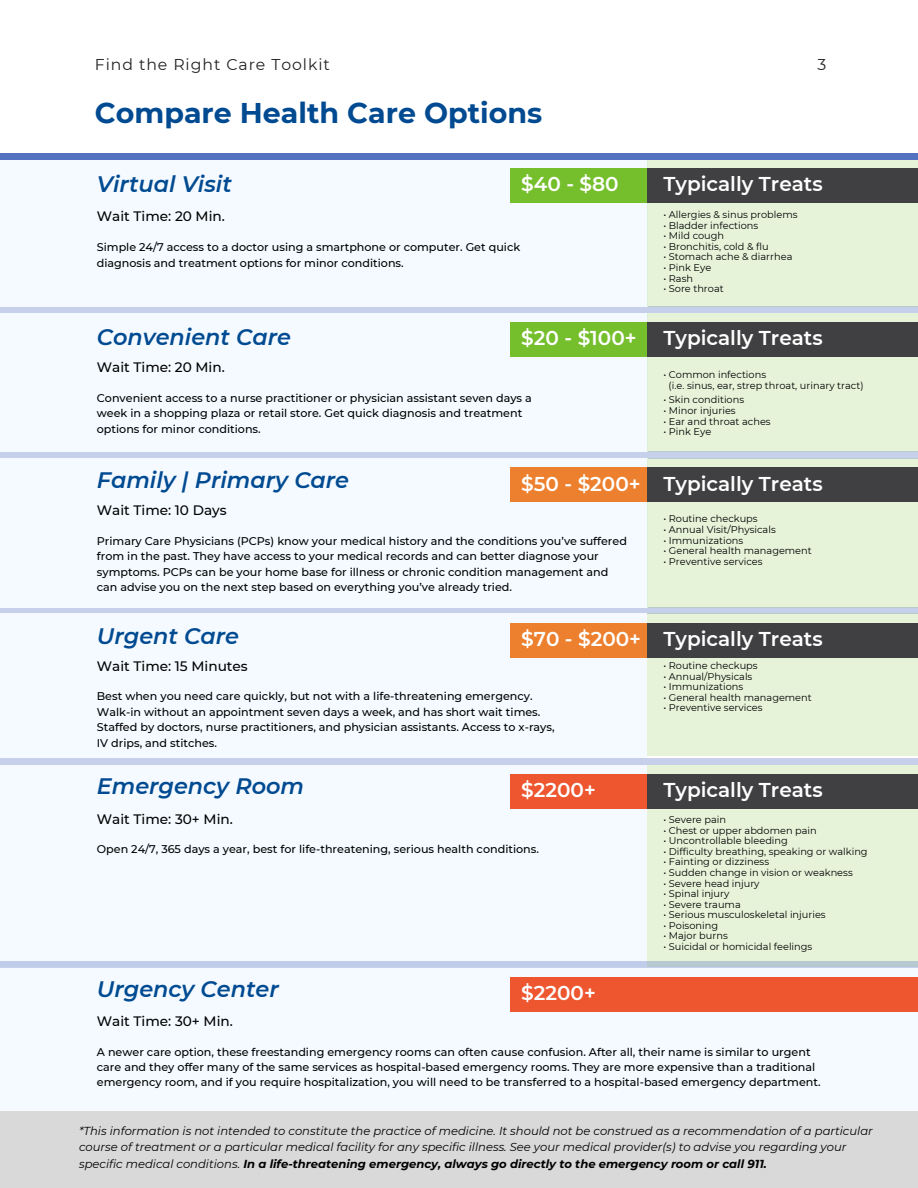
<style>
.page{position:relative;width:918px;height:1188px;background:#fff}
.page>*{position:absolute;margin:0;border:0;box-sizing:border-box;transform-origin:0 0}
.t1{font:700 28.5px "Montserrat";color:#004a91}
.t2{font:italic 600 22.35px "Montserrat";color:#004a91}
.t3{font:600 19.95px "Montserrat";color:#fff}
.t4{font:15.6px "Montserrat";letter-spacing:.06em;color:#222}
.t5{font:500 13.65px "Montserrat";color:#000}
.t6{font:italic 11.55px/16.4px "Montserrat";color:#000}
.t7{font:500 11.1px/15.5px "Montserrat";color:#000}
.t8{font:9.75px "Montserrat";color:#000}
.s1{font-weight:700}
</style>
<div class="page">
<div style="left:0;top:307px;width:918px;height:6px;background:#c7d0ea"></div>
<div style="left:0;top:153px;width:918px;height:7px;background:#5572c0"></div>
<div style="left:0;top:452px;width:918px;height:7px;background:#c7d0ea"></div>
<div style="left:0;top:607px;width:918px;height:6px;background:#c7d0ea"></div>
<div style="left:0;top:758px;width:918px;height:7px;background:#c7d0ea"></div>
<div style="left:0;top:160px;width:647px;height:147px;background:#f4faff"></div>
<div style="left:0;top:313px;width:647px;height:139px;background:#f4faff"></div>
<div style="left:0;top:458px;width:647px;height:149px;background:#f4faff"></div>
<div style="left:0;top:613px;width:647px;height:145px;background:#f4faff"></div>
<div style="left:647px;top:160px;width:271px;height:147px;background:#e6f3d9"></div>
<div style="left:647px;top:313px;width:271px;height:139px;background:#e6f3d9"></div>
<div style="left:647px;top:458px;width:271px;height:149px;background:#e6f3d9"></div>
<div style="left:647px;top:613px;width:271px;height:143px;background:#e6f3d9"></div>
<div style="left:510px;top:467px;width:403px;height:35px;background:#ed802e"></div>
<div style="left:510px;top:623px;width:403px;height:35px;background:#ed802e"></div>
<div style="left:647px;top:467px;width:271px;height:35px;background:#404042"></div>
<div style="left:647px;top:623px;width:271px;height:35px;background:#404042"></div>
<div style="left:510px;top:322px;width:403px;height:35px;background:#75bf2d"></div>
<div style="left:647px;top:322px;width:271px;height:35px;background:#404042"></div>
<div style="left:510px;top:168px;width:403px;height:35px;background:#75bf2d"></div>
<div style="left:647px;top:168px;width:271px;height:35px;background:#404042"></div>
<div style="left:0;top:765px;width:647px;height:202px;background:#f4faff"></div>
<div style="left:647px;top:765px;width:271px;height:202px;background:#e6f3d9"></div>
<div style="left:510px;top:774px;width:403px;height:35px;background:#ed562e"></div>
<div style="left:647px;top:774px;width:271px;height:35px;background:#404042"></div>
<svg style="left:0;top:961px;width:918px;height:7px;background:#bdcce3"></svg>
<div style="left:0;top:968px;width:918px;height:163px;background:#f4faff"></div>
<div style="left:510px;top:977px;width:408px;height:35px;background:#ed562e"></div>
<div style="left:0;top:1111px;width:918px;height:77px;background:#d9d9d9"></div>
<p class="t4" style="left:95px;top:55px;width:236px">Find the Right Care Toolkit</p>
<h1 class="t4" style="left:817px;top:55px;width:10px">3</h1>
<h4 class="t1" style="left:95px;top:96px;width:449px">Compare Health Care Options</h4>
<h5 class="t2" style="left:97px;top:170px;width:137px">Virtual Visit</h5>
<h5 class="t5" style="left:97px;top:208px;width:130px">Wait Time: 20 Min.</h5>
<h6 class="t7" style="left:97px;top:240px;width:425px">Simple 24/7 access to a doctor using a smartphone or computer. Get quick diagnosis and treatment options for minor conditions.</h6>
<p class="t3" style="left:521px;top:172px;width:99px">$40 - $80</p>
<p class="t3" style="left:663px;top:172px;width:161px">Typically Treats</p>
<h3 class="t8" style="left:663px;top:209px;width:136px">• Allergies &amp; sinus problems</h3>
<h3 class="t8" style="left:663px;top:219px;width:96px">• Bladder infections</h3>
<h5 class="t8" style="left:663px;top:230px;width:62px">• Mild cough</h5>
<h6 class="t8" style="left:663px;top:240px;width:107px">• Bronchitis, cold &amp; flu</h6>
<p class="t8" style="left:663px;top:251px;width:131px">• Stomach ache &amp; diarrhea</p>
<p class="t8" style="left:663px;top:261px;width:49px">• Pink Eye</p>
<p class="t8" style="left:663px;top:272px;width:31px">• Rash</p>
<p class="t8" style="left:663px;top:283px;width:62px">• Sore throat</p>
<p class="t2" style="left:97px;top:324px;width:196px">Convenient Care</p>
<p class="t5" style="left:97px;top:359px;width:129px">Wait Time: 20 Min.</p>
<p class="t7" style="left:97px;top:390px;width:437px">Convenient access to a nurse practitioner or physician assistant seven days a week in a shopping plaza or retail store. Get quick diagnosis and treatment options for minor conditions.</p>
<p class="t2" style="left:97px;top:467px;width:254px">Family | Primary Care</p>
<p class="t5" style="left:97px;top:502px;width:131px">Wait Time: 10 Days</p>
<p class="t7" style="left:97px;top:533px;width:532px">Primary Care Physicians (PCPs) know your medical history and the conditions you’ve suffered from in the past. They have access to your medical records and can better diagnose your symptoms. PCPs can be your home base for illness or chronic condition management and can advise you on the next step based on everything you’ve already tried.</p>
<p class="t2" style="left:97px;top:622px;width:144px">Urgent Care</p>
<p class="t5" style="left:97px;top:658px;width:152px">Wait Time: 15 Minutes</p>
<p class="t7" style="left:97px;top:689px;width:459px">Best when you need care quickly, but not with a life-threatening emergency.<br>Walk-in without an appointment seven days a week, and has short wait times.<br>Staffed by doctors, nurse practitioners, and physician assistants. Access to x-rays, IV drips, and stitches.</p>
<p class="t3" style="left:521px;top:326px;width:117px">$20 - $100+</p>
<p class="t3" style="left:663px;top:326px;width:161px">Typically Treats</p>
<p class="t8" style="left:663px;top:368px;width:104px">• Common infections</p>
<p class="t8" style="left:669px;top:379px;width:197px">(i.e. sinus, ear, strep throat, urinary tract)</p>
<h3 class="t8" style="left:663px;top:394px;width:82px">• Skin conditions</h3>
<h3 class="t8" style="left:663px;top:405px;width:74px">• Minor injuries</h3>
<p class="t8" style="left:663px;top:415px;width:109px">• Ear and throat aches</p>
<p class="t8" style="left:663px;top:426px;width:49px">• Pink Eye</p>
<p class="t3" style="left:521px;top:471px;width:121px">$50 - $200+</p>
<h3 class="t3" style="left:663px;top:471px;width:161px">Typically Treats</h3>
<p class="t8" style="left:663px;top:513px;width:96px">• Routine checkups</p>
<p class="t8" style="left:663px;top:524px;width:114px">• Annual Visit/Physicals</p>
<p class="t8" style="left:663px;top:534px;width:81px">• Immunizations</p>
<h2 class="t8" style="left:663px;top:545px;width:150px">• General health management</h2>
<h6 class="t8" style="left:663px;top:555px;width:101px">• Preventive services</h6>
<p class="t3" style="left:521px;top:627px;width:121px">$70 - $200+</p>
<h3 class="t3" style="left:663px;top:627px;width:161px">Typically Treats</h3>
<h3 class="t8" style="left:663px;top:660px;width:96px">• Routine checkups</h3>
<h3 class="t8" style="left:663px;top:670px;width:90px">• Annual/Physicals</h3>
<h5 class="t8" style="left:663px;top:681px;width:81px">• Immunizations</h5>
<h6 class="t8" style="left:663px;top:691px;width:150px">• General health management</h6>
<p class="t8" style="left:663px;top:702px;width:101px">• Preventive services</p>
<h5 class="t2" style="left:97px;top:772px;width:209px">Emergency Room</h5>
<h5 class="t5" style="left:97px;top:810px;width:138px">Wait Time: 30+ Min.</h5>
<h6 class="t7" style="left:97px;top:842px;width:444px">Open 24/7, 365 days a year, best for life-threatening, serious health conditions.</h6>
<p class="t3" style="left:521px;top:778px;width:76px">$2200+</p>
<h3 class="t3" style="left:663px;top:778px;width:161px">Typically Treats</h3>
<p class="t8" style="left:663px;top:814px;width:64px">• Severe pain</p>
<p class="t8" style="left:663px;top:824px;width:155px">• Chest or upper abdomen pain</p>
<p class="t8" style="left:663px;top:835px;width:126px">• Uncontrollable bleeding</p>
<p class="t8" style="left:663px;top:845px;width:206px">• Difficulty breathing, speaking or walking</p>
<p class="t8" style="left:663px;top:856px;width:107px">• Fainting or dizziness</p>
<p class="t8" style="left:663px;top:866px;width:191px">• Sudden change in vision or weakness</p>
<p class="t8" style="left:663px;top:877px;width:98px">• Severe head injury</p>
<p class="t8" style="left:663px;top:888px;width:68px">• Spinal injury</p>
<p class="t8" style="left:663px;top:898px;width:79px">• Severe trauma</p>
<p class="t8" style="left:663px;top:909px;width:164px">• Serious musculoskeletal injuries</p>
<p class="t8" style="left:663px;top:919px;width:56px">• Poisoning</p>
<p class="t8" style="left:663px;top:930px;width:66px">• Major burns</p>
<h3 class="t8" style="left:663px;top:941px;width:150px">• Suicidal or homicidal feelings</h3>
<h5 class="t2" style="left:97px;top:975px;width:183px">Urgency Center</h5>
<h5 class="t5" style="left:97px;top:1013px;width:138px">Wait Time: 30+ Min.</h5>
<h6 class="t7" style="left:97px;top:1045px;width:725px;line-height:14.9px">A newer care option, these freestanding emergency rooms can often cause confusion. After all, their name is similar to urgent care and they offer many of the same services as hospital-based emergency rooms. They are more expensive than a traditional emergency room, and if you require hospitalization, you will need to be transferred to a hospital-based emergency department.</h6>
<h3 class="t3" style="left:521px;top:981px;width:76px">$2200+</h3>
<p class="t6" style="left:79px;top:1123px;width:795px">*This information is not intended to constitute the practice of medicine. It should not be construed as a recommendation of a particular course of treatment or a particular medical facility for any specific illness. See your medical provider(s) to advise you regarding your specific medical conditions. <span class="s1">In a life-threatening emergency, always go directly to the emergency room or call 911.</span></p>
</div>
